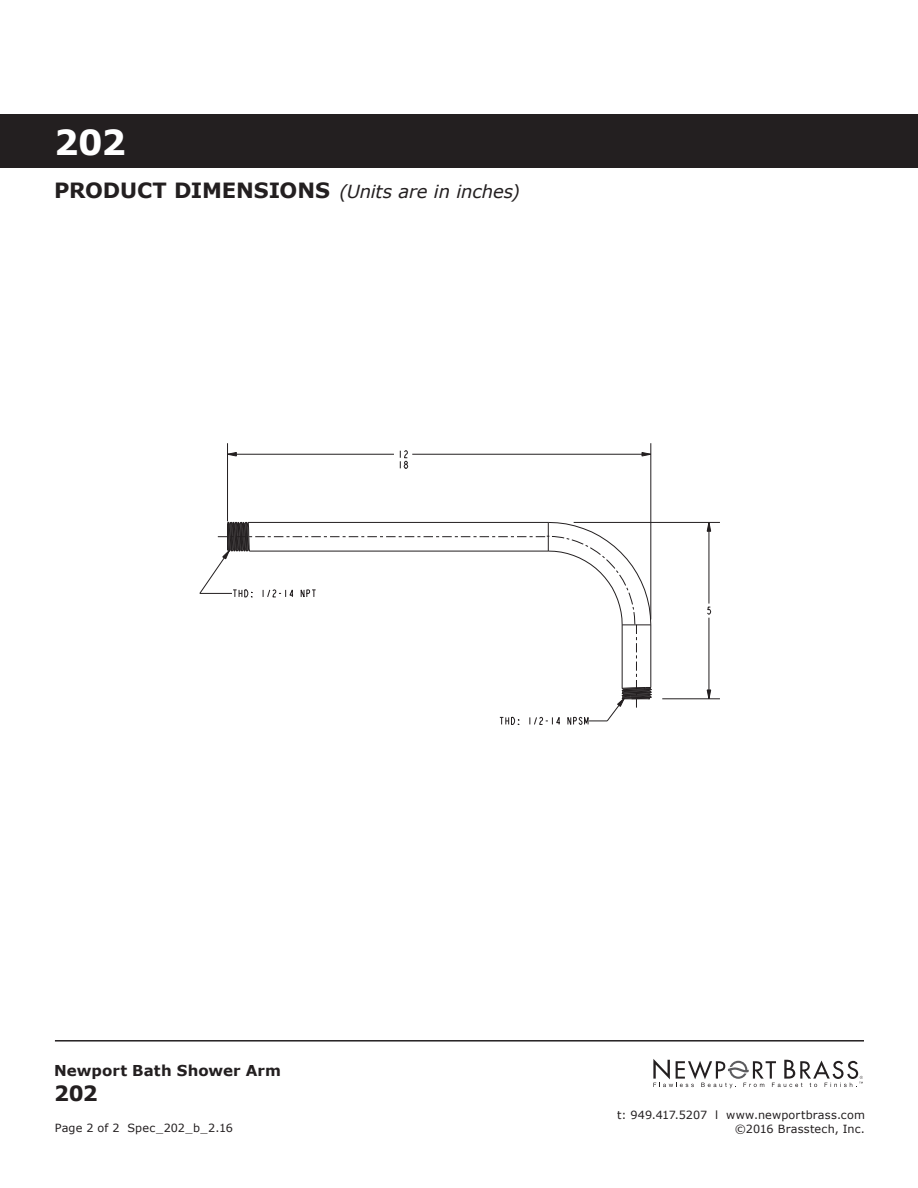
<style>
.page{position:relative;width:918px;height:1188px;background:#fff}
.page>*{position:absolute;margin:0;border:0;box-sizing:border-box;transform-origin:0 0}
.t1{font:700 34.5px "Verdana";color:#fff}
.t2{font:700 21px "Verdana";color:#231f20}
.t3{font:italic 18px "Verdana";letter-spacing:-.01em;color:#231f20}
.t4{font:700 15px "Verdana";letter-spacing:.005em;color:#231f20}
.t5{font:11.25px/13.5px "Verdana";letter-spacing:.015em;color:#231f20;text-align:right}
.s1{font-weight:700;font-style:normal;font-size:21px}
</style>
<div class="page">
<svg style="left:653px;top:1059px;width:210px;height:29px"></svg>
<hr style="left:55px;top:1040px;width:809px;height:2px;background:#231f20">
<div style="left:0;top:114px;width:918px;height:54px;background:#231f20"></div>
<svg style="left:227px;top:443px;width:493px;height:257px"></svg>
<svg style="left:199px;top:480px;width:453px;height:245px"></svg>
<h1 class="t1" style="left:54px;top:121px;width:73px">202</h1>
<h3 class="t3" style="left:54px;top:180px;width:467px"><span class="s1">Product dim ensions</span> (Units are in inches)</h3>
<h3 class="t4" style="left:54px;top:1061px;width:228px">Newport Bath Shower Arm</h3>
<h2 class="t2" style="left:54px;top:1080px;width:45px">202</h2>
<p class="t5" style="left:55px;top:1121px;width:180px">Page 2 of 2 Spec_202_b_2.16</p>
<p class="t5" style="left:617px;top:1108px;width:249px">t: 949.417.5207 l www.newportbrass.com ©2016 Brasstech, Inc.</p>
</div>
